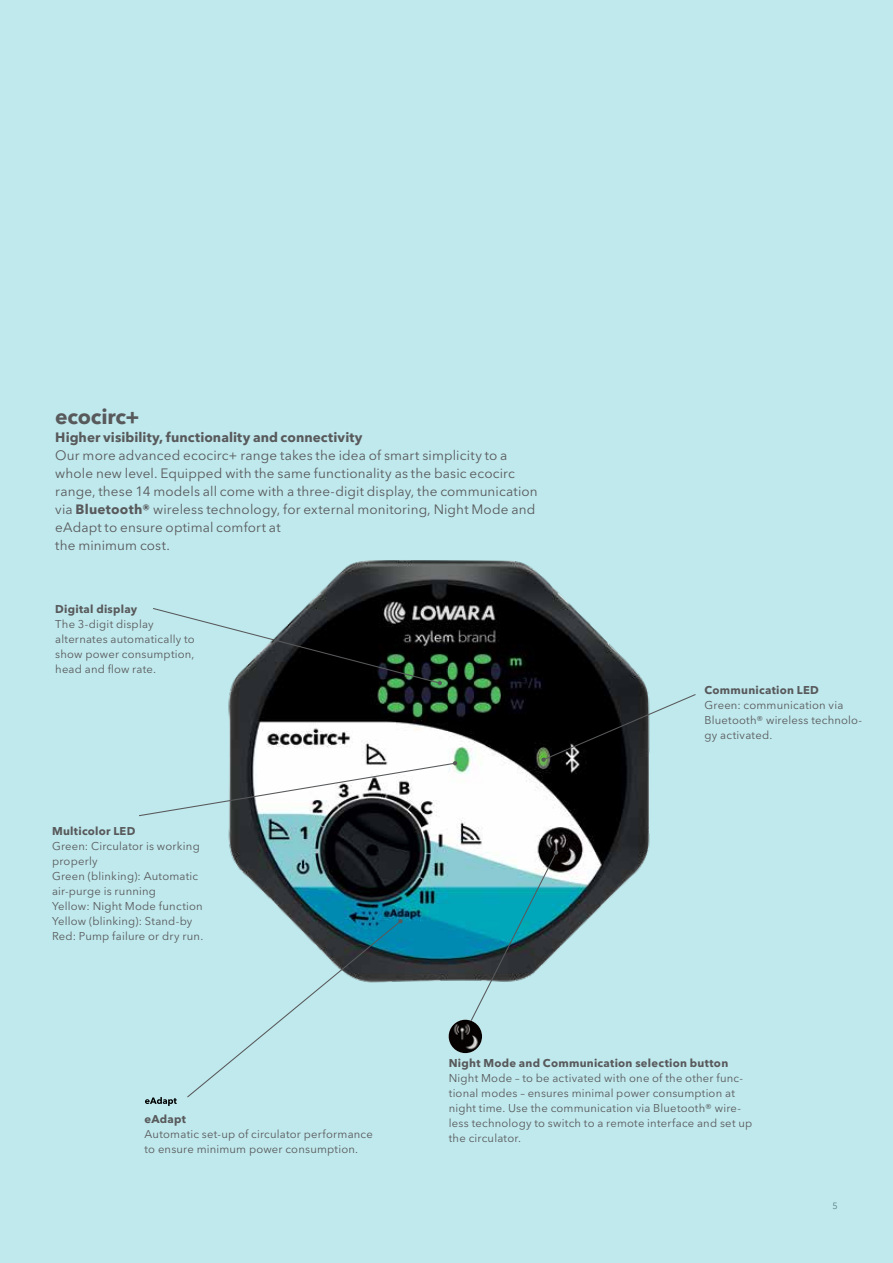
<style>
.page{position:relative;width:893px;height:1263px;background:#c0e9ed}
.page>*{position:absolute;margin:0;border:0;box-sizing:border-box;transform-origin:0 0}
.t1{font:700 21px "Avenir Next LT Pro";letter-spacing:-.01em;color:#58595b}
.t2{font:13.5px/18px "Avenir Next LT Pro";letter-spacing:.01em;color:#58595b}
.t3{font:700 13.5px "Avenir Next LT Pro";letter-spacing:.005em;color:#58595b}
.t4{font:11.25px/15px "Avenir Next LT Pro";letter-spacing:.015em;color:#58595b}
.t5{font:700 11.25px "Avenir Next LT Pro";letter-spacing:.02em;color:#58595b}
.t6{font:9px "Avenir Next LT Pro";color:#6d6e71}
.s1{font-weight:700}
</style>
<div class="page">
<img style="left:242px;top:560px;width:408px;height:494px">
<img style="left:228px;top:685px;width:14px;height:187px">
<svg style="left:153px;top:607px;width:289px;height:78px"></svg>
<svg style="left:145px;top:1097px;width:32px;height:9px"></svg>
<svg style="left:187px;top:919px;width:216px;height:179px"></svg>
<svg style="left:470px;top:850px;width:88px;height:172px"></svg>
<svg style="left:139px;top:761px;width:318px;height:56px"></svg>
<svg style="left:541px;top:693px;width:155px;height:69px"></svg>
<img style="left:449px;top:1020px;width:33px;height:33px;border-radius:17px">
<h1 class="t1" style="left:55px;top:404px;width:86px">ecocirc+</h1>
<p class="t3" style="left:55px;top:429px;width:309px">Higher visibility, functionality and connectivity</p>
<p class="t2" style="left:55px;top:446px;width:484px">Our more advanced ecocirc+ range takes the idea of smart simplicity to a whole new level. Equipped with the same functionality as the basic ecocirc range, these 14 models all come with a three-digit display, the communication via <span class="s1">Bluetooth®</span> wireless technology, for external monitoring, Night Mode and eAdapt to ensure optimal comfort at<br>the minimum cost.</p>
<p class="t5" style="left:55px;top:602px;width:83px">Digital display</p>
<p class="t4" style="left:55px;top:617px;width:141px">The 3-digit display alternates automatically to show power consumption, head and flow rate.</p>
<p class="t5" style="left:52px;top:824px;width:85px">Multicolor LED</p>
<p class="t4" style="left:52px;top:839px;width:153px">Green: Circulator is working properly<br>Green (blinking): Automatic air-purge is running<br>Yellow: Night Mode function<br>Yellow (blinking): Stand-by<br>Red: Pump failure or dry run.</p>
<p class="t5" style="left:145px;top:1112px;width:43px">eAdapt</p>
<p class="t4" style="left:145px;top:1126px;width:230px">Automatic set-up of circulator performance to ensure minimum power consumption.</p>
<p class="t5" style="left:704px;top:684px;width:116px">Communication LED</p>
<p class="t4" style="left:704px;top:698px;width:159px">Green: communication via<br>Bluetooth® wireless technolo&shy;gy activated.</p>
<p class="t5" style="left:449px;top:1056px;width:281px">Night Mode and Communication selection button</p>
<p class="t4" style="left:449px;top:1071px;width:305px">Night Mode – to be activated with one of the other func&shy;tional modes – ensures minimal power consumption at night time. Use the communication via Bluetooth® wire&shy;less technology to switch to a remote interface and set up the circulator.</p>
<p class="t6" style="left:832px;top:1201px;width:7px">5</p>
</div>
